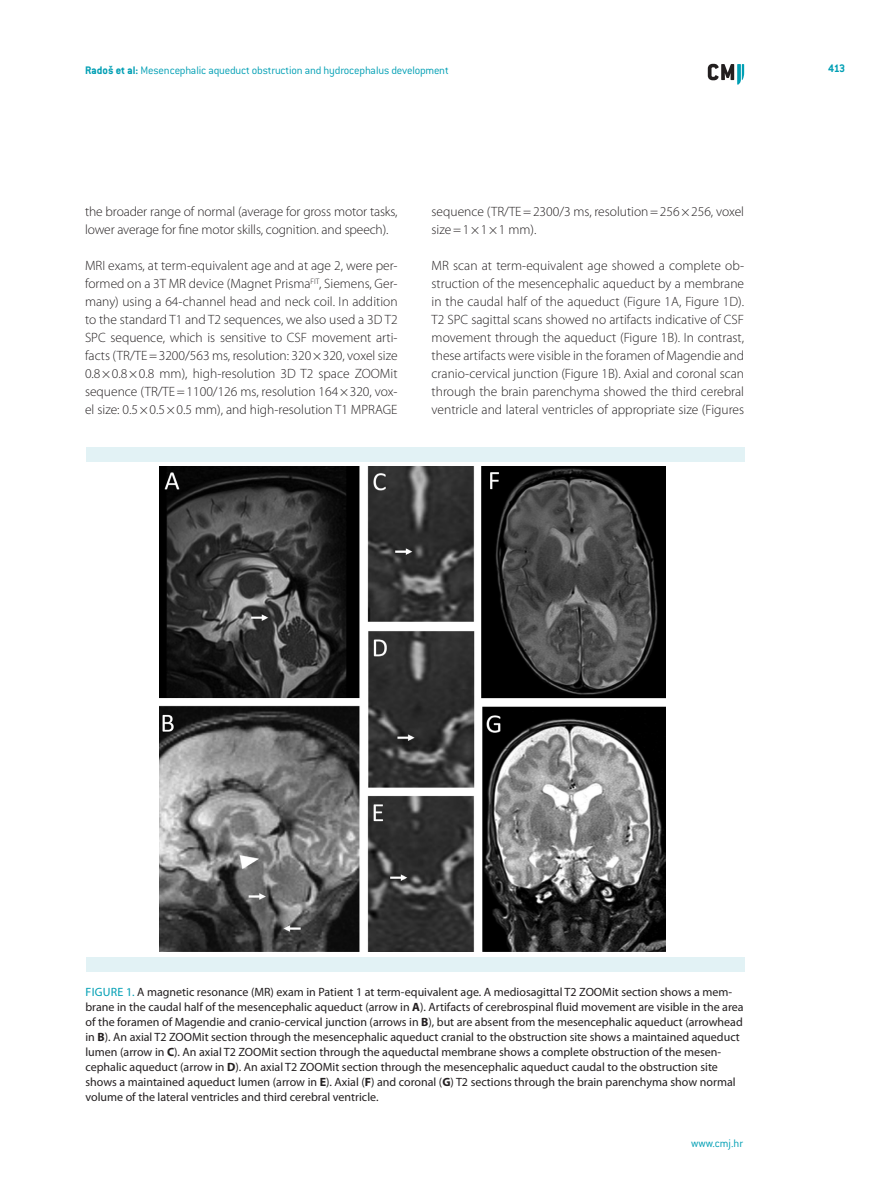
<style>
.page{position:relative;width:893px;height:1191px;background:#fff}
.page>*{position:absolute;margin:0;border:0;box-sizing:border-box;transform-origin:0 0}
.CMJ_-__body{font:300 13.5px/18px "Myriad Pro";color:#231f20}
.CMJ_-_table_title_he{font:12px/15px "Myriad Pro";color:#231f20}
.H_desni_-_running{font:300 12px "ITC Conduit LTCE";letter-spacing:-.015em;color:#009fb4}
.www_cmj_hr_na_master{font:300 12px "ITC Conduit LTCE";color:#009fb4}
.paginacija_desno{font:700 12px "ITC Conduit LTCE";color:#009fb4}
.s1{font-weight:700}
.s2{color:#009fb4}
</style>
<div class="page">
<svg style="left:708px;top:64px;width:36px;height:21px"></svg>
<img style="left:159px;top:466px;width:506px;height:485px">
<div style="left:86px;top:446px;width:659px;height:15px;background:#e2f2f5"></div>
<div style="left:86px;top:957px;width:659px;height:14px;background:#e2f2f5"></div>
<p class="H_desni_-_running" style="left:85px;top:63px;width:365px"><span class="s1">Radoš et al:</span> Mesencephalic aqueduct obstruction and hydrocephalus development</p>
<p class="paginacija_desno" style="left:828px;top:61px;width:18px">413</p>
<p class="CMJ_-__body" style="left:85px;top:202px;width:314px">the broader range of normal (average for gross motor tasks, lower average for fine motor skills, cognition. and speech).</p>
<p class="CMJ_-__body" style="left:85px;top:256px;width:314px;text-align:justify">MRI exams, at term-equivalent age and at age 2, were per&shy;formed on a 3T MR device (Magnet Prisma<sup>FIT</sup>, Siemens, Ger&shy;many) using a 64-channel head and neck coil. In addition to the standard T1 and T2 sequences, we also used a 3D T2<br>SPC sequence, which is sensitive to CSF movement arti&shy;facts (TR/TE=3200/563 ms, resolution: 320×320, voxel size 0.8×0.8×0.8 mm), high-resolution 3D T2 space ZOOMit sequence (TR/TE=1100/126 ms, resolution 164×320, vox&shy;el size: 0.5×0.5×0.5 mm), and high-resolution T1 MPRAGE</p>
<p class="CMJ_-__body" style="left:432px;top:202px;width:314px">sequence (TR/TE=2300/3 ms, resolution=256×256, voxel size=1×1×1 mm).</p>
<p class="CMJ_-__body" style="left:432px;top:256px;width:314px;text-align:justify">MR scan at term-equivalent age showed a complete ob&shy;struction of the mesencephalic aqueduct by a membrane in the caudal half of the aqueduct (Figure 1A, Figure 1D).<br>T2 SPC sagittal scans showed no artifacts indicative of CSF movement through the aqueduct (Figure 1B). In contrast, these artifacts were visible in the foramen of Magendie and cranio-cervical junction (Figure 1B). Axial and coronal scan through the brain parenchyma showed the third cerebral ventricle and lateral ventricles of appropriate size (Figures</p>
<p class="CMJ_-_table_title_he" style="left:85px;top:984px;width:660px"><span class="s2">Fi gure 1.</span> A magnetic resonance (MR) exam in Patient 1 at term-equivalent age. A mediosagittal T2 ZOOMit section shows a mem&shy;brane in the caudal half of the mesencephalic aqueduct (arrow in <span class="s1">A</span>). Artifacts of cerebrospinal fluid movement are visible in the area of the foramen of Magendie and cranio-cervical junction (arrows in <span class="s1">B</span>), but are absent from the mesencephalic aqueduct (arrowhead in <span class="s1">B</span>). An axial T2 ZOOMit section through the mesencephalic aqueduct cranial to the obstruction site shows a maintained aqueduct lumen (arrow in <span class="s1">C</span>). An axial T2 ZOOMit section through the aqueductal membrane shows a complete obstruction of the mesen&shy;cephalic aqueduct (arrow in <span class="s1">D</span>). An axial T2 ZOOMit section through the mesencephalic aqueduct caudal to the obstruction site shows a maintained aqueduct lumen (arrow in <span class="s1">E</span>). Axial (<span class="s1">F</span>) and coronal (<span class="s1">G</span>) T2 sections through the brain parenchyma show normal volume of the lateral ventricles and third cerebral ventricle.</p>
<p class="www_cmj_hr_na_master" style="left:691px;top:1136px;width:54px">www.cmj.hr</p>
</div>
